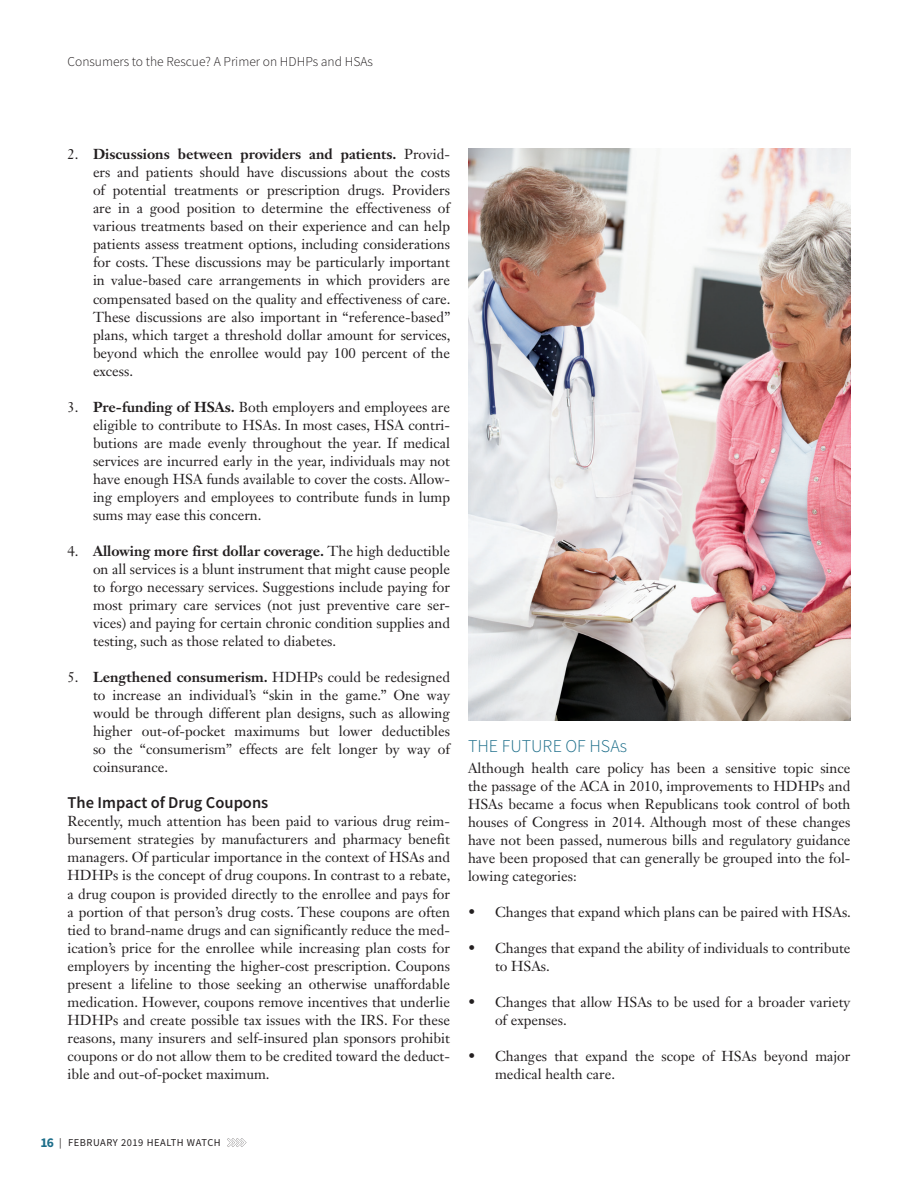
<style>
.page{position:relative;width:918px;height:1188px;background:#fff}
.page>*{position:absolute;margin:0;border:0;box-sizing:border-box;transform-origin:0 0}
.Article_Subhead_A{font:300 18px "Source Sans Pro";color:#1d6e8a}
.Article_Subhead_B{font:600 16.5px "Source Sans Pro";color:#231f20}
.Article_Body___space{font:14.25px/18px "Janson Text LT Std";color:#231f20;text-align:justify}
.t1{font:300 13.5px "Source Sans Pro";color:#231f20}
.t2{font:10.5px "Source Sans Pro";letter-spacing:.05em;color:#231f20}
.s1{font-weight:700}
.s2{font-weight:700;font-size:13.5px;color:#1d6e8a}
</style>
<div class="page">
<svg style="left:227px;top:1138px;width:19px;height:9px"></svg>
<img style="left:468px;top:148px;width:382px;height:573px">
<p class="t1" style="left:68px;top:54px;width:307px">Consumers to the Rescue? A Primer on HDHPs and HSAs</p>
<p class="Article_Body___space" style="left:93px;top:145px;width:359px;text-indent:-26px">2. <span class="s1">Discussions between providers and patients.</span> Provid&shy;ers and patients should have discussions about the costs of potential treatments or prescription drugs. Providers are in a good position to determine the effectiveness of various treatments based on their experience and can help patients assess treatment options, including considerations for costs. These discussions may be particularly important in value-based care arrangements in which providers are compensated based on the quality and effectiveness of care.<br>These discussions are also important in “reference-based” plans, which target a threshold dollar amount for services, beyond which the enrollee would pay 100 percent of the excess.</p>
<p class="Article_Body___space" style="left:93px;top:398px;width:359px;text-indent:-26px">3. <span class="s1">Pre-funding of HSAs.</span> Both employers and employees are eligible to contribute to HSAs. In most cases, HSA contri&shy;butions are made evenly throughout the year. If medical services are incurred early in the year, individuals may not have enough HSA funds available to cover the costs. Allow&shy;ing employers and employees to contribute funds in lump sums may ease this concern.</p>
<p class="Article_Body___space" style="left:93px;top:542px;width:359px;text-indent:-26px">4. <span class="s1">Allowing more first dollar coverage.</span> The high deductible on all services is a blunt instrument that might cause people to forgo necessary services. Suggestions include paying for most primary care services (not just preventive care ser&shy;vices) and paying for certain chronic condition supplies and testing, such as those related to diabetes.</p>
<p class="Article_Body___space" style="left:93px;top:668px;width:359px;text-indent:-26px">5. <span class="s1">Lengthened consumerism.</span> HDHPs could be redesigned to increase an individual’s “skin in the game.” One way would be through different plan designs, such as allowing higher out-of-pocket maximums but lower deductibles so the “consumerism” effects are felt longer by way of coinsurance.</p>
<p class="Article_Subhead_B" style="left:68px;top:792px;width:202px">The Impact of Drug Coupons</p>
<p class="Article_Body___space" style="left:68px;top:812px;width:384px">Recently, much attention has been paid to various drug reim&shy;bursement strategies by manufacturers and pharmacy benefit managers. Of particular importance in the context of HSAs and HDHPs is the concept of drug coupons. In contrast to a rebate, a drug coupon is provided directly to the enrollee and pays for a portion of that person’s drug costs. These coupons are often tied to brand-name drugs and can significantly reduce the med&shy;ication’s price for the enrollee while increasing plan costs for employers by incenting the higher-cost prescription. Coupons present a lifeline to those seeking an otherwise unaffordable medication. However, coupons remove incentives that underlie HDHPs and create possible tax issues with the IRS. For these reasons, many insurers and self-insured plan sponsors prohibit coupons or do not allow them to be credited toward the deduct&shy;ible and out-of-pocket maximum.</p>
<p class="Article_Subhead_A" style="left:468px;top:735px;width:161px">THE FUTURE OF HSAs</p>
<p class="Article_Body___space" style="left:468px;top:758px;width:384px">Although health care policy has been a sensitive topic since the passage of the ACA in 2010, improvements to HDHPs and HSAs became a focus when Republicans took control of both houses of Congress in 2014. Although most of these changes have not been passed, numerous bills and regulatory guidance have been proposed that can generally be grouped into the fol&shy;lowing categories:</p>
<p class="Article_Body___space" style="left:468px;top:902px;width:384px">• Changes that expand which plans can be paired with HSAs.</p>
<p class="Article_Body___space" style="left:495px;top:938px;width:357px;text-indent:-27px">• Changes that expand the ability of individuals to contribute to HSAs.</p>
<p class="Article_Body___space" style="left:495px;top:992px;width:357px;text-indent:-27px">• Changes that allow HSAs to be used for a broader variety of expenses.</p>
<p class="Article_Body___space" style="left:495px;top:1046px;width:357px;text-indent:-27px">• Changes that expand the scope of HSAs beyond major medical health care.</p>
<p class="t2" style="left:40px;top:1136px;width:182px"><span class="s2">16</span> | FEBRUARY 2019 HEALTH WATCH</p>
</div>
